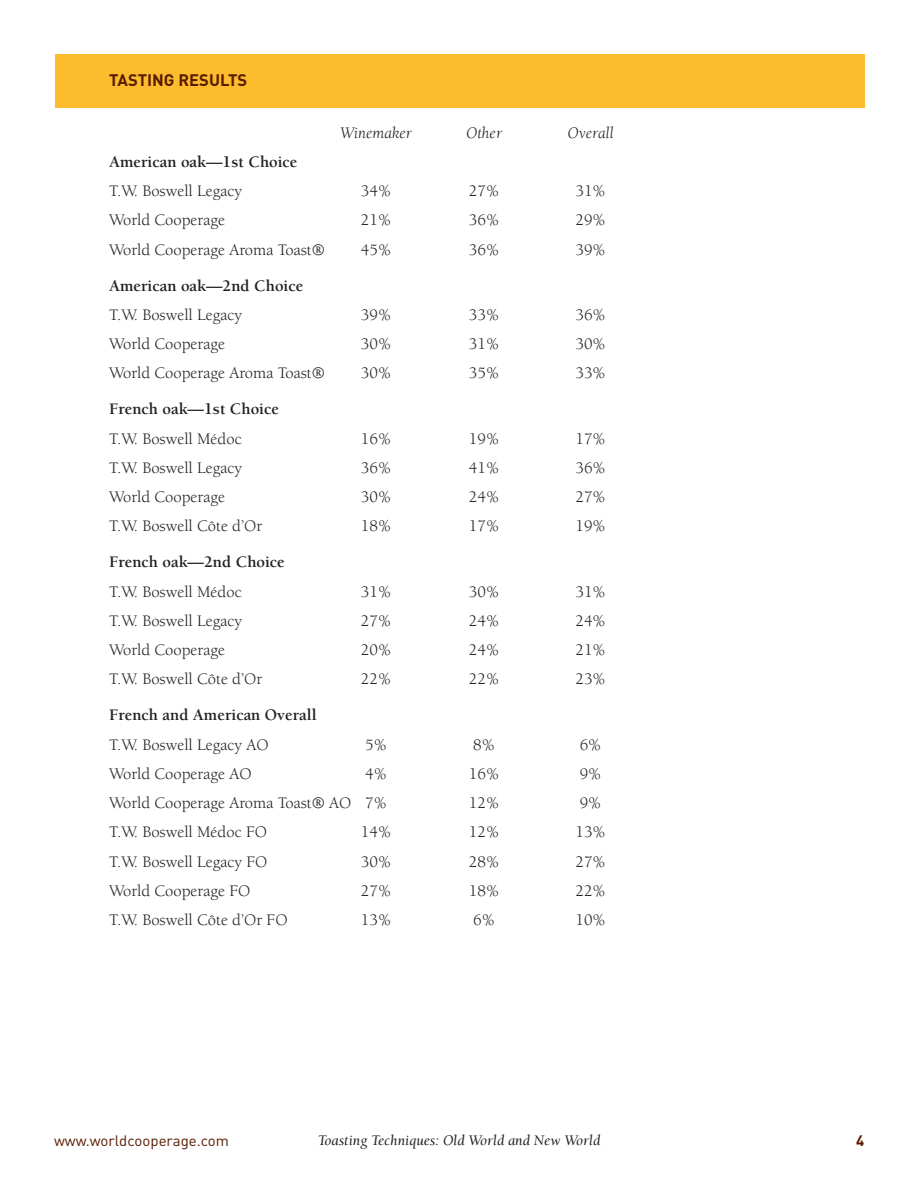
<style>
.page{position:relative;width:918px;height:1188px;background:#fff}
.page>*{position:absolute;margin:0;border:0;box-sizing:border-box;transform-origin:0 0}
.t1{font:16.5px "Berkeley";color:#231f20}
.t2{font:700 16.5px "Berkeley";color:#231f20}
.t3{font:italic 16.5px "Berkeley";color:#231f20}
.t4{font:700 16.5px "DIN";color:#581c00}
.t5{font:italic 15px "Berkeley";color:#231f20}
.t6{font:15px "DIN";color:#581c00}
.t7{font:700 15px "DIN";color:#581c00}
</style>
<div class="page">
<div style="left:55px;top:54px;width:810px;height:54px;background:#fdbb2e"></div>
<p class="t4" style="left:109px;top:69px;width:140px">TASTING RESULTS</p>
<p class="t3" style="left:340px;top:124px;width:73px">Winemaker</p>
<p class="t3" style="left:466px;top:124px;width:38px">Other</p>
<p class="t3" style="left:567px;top:124px;width:48px">Overall</p>
<p class="t2" style="left:109px;top:153px;width:190px">American oak—1st Choice</p>
<p class="t1" style="left:109px;top:182px;width:135px">T.W. Boswell Legacy</p>
<p class="t1" style="left:361px;top:182px;width:32px">34%</p>
<p class="t1" style="left:469px;top:182px;width:32px">27%</p>
<p class="t1" style="left:575px;top:182px;width:32px">31%</p>
<p class="t1" style="left:109px;top:211px;width:118px">World Cooperage</p>
<p class="t1" style="left:361px;top:211px;width:32px">21%</p>
<p class="t1" style="left:469px;top:211px;width:32px">36%</p>
<p class="t1" style="left:575px;top:211px;width:32px">29%</p>
<p class="t1" style="left:109px;top:241px;width:217px">World Cooperage Aroma Toast®</p>
<p class="t1" style="left:361px;top:241px;width:32px">45%</p>
<p class="t1" style="left:469px;top:241px;width:32px">36%</p>
<p class="t1" style="left:575px;top:241px;width:32px">39%</p>
<p class="t2" style="left:109px;top:277px;width:196px">American oak—2nd Choice</p>
<p class="t1" style="left:109px;top:306px;width:135px">T.W. Boswell Legacy</p>
<p class="t1" style="left:361px;top:306px;width:32px">39%</p>
<p class="t1" style="left:469px;top:306px;width:32px">33%</p>
<p class="t1" style="left:575px;top:306px;width:32px">36%</p>
<p class="t1" style="left:109px;top:335px;width:118px">World Cooperage</p>
<p class="t1" style="left:361px;top:335px;width:32px">30%</p>
<p class="t1" style="left:469px;top:335px;width:32px">31%</p>
<p class="t1" style="left:575px;top:335px;width:32px">30%</p>
<p class="t1" style="left:109px;top:364px;width:217px">World Cooperage Aroma Toast®</p>
<p class="t1" style="left:361px;top:364px;width:32px">30%</p>
<p class="t1" style="left:469px;top:364px;width:32px">35%</p>
<p class="t1" style="left:575px;top:364px;width:32px">33%</p>
<p class="t2" style="left:109px;top:400px;width:172px">French oak—1st Choice</p>
<p class="t1" style="left:109px;top:430px;width:134px">T.W. Boswell Médoc</p>
<p class="t1" style="left:361px;top:430px;width:32px">16%</p>
<p class="t1" style="left:469px;top:430px;width:32px">19%</p>
<p class="t1" style="left:575px;top:430px;width:32px">17%</p>
<p class="t1" style="left:109px;top:459px;width:135px">T.W. Boswell Legacy</p>
<p class="t1" style="left:361px;top:459px;width:32px">36%</p>
<p class="t1" style="left:469px;top:459px;width:32px">41%</p>
<p class="t1" style="left:575px;top:459px;width:32px">36%</p>
<p class="t1" style="left:109px;top:488px;width:118px">World Cooperage</p>
<p class="t1" style="left:361px;top:488px;width:32px">30%</p>
<p class="t1" style="left:469px;top:488px;width:32px">24%</p>
<p class="t1" style="left:575px;top:488px;width:32px">27%</p>
<p class="t1" style="left:109px;top:518px;width:155px">T.W. Boswell Côte d’Or</p>
<p class="t1" style="left:361px;top:518px;width:32px">18%</p>
<p class="t1" style="left:469px;top:518px;width:32px">17%</p>
<p class="t1" style="left:575px;top:518px;width:32px">19%</p>
<p class="t2" style="left:109px;top:553px;width:177px">French oak—2nd Choice</p>
<p class="t1" style="left:109px;top:583px;width:134px">T.W. Boswell Médoc</p>
<p class="t1" style="left:361px;top:583px;width:32px">31%</p>
<p class="t1" style="left:469px;top:583px;width:32px">30%</p>
<p class="t1" style="left:575px;top:583px;width:32px">31%</p>
<p class="t1" style="left:109px;top:612px;width:135px">T.W. Boswell Legacy</p>
<p class="t1" style="left:361px;top:612px;width:32px">27%</p>
<p class="t1" style="left:469px;top:612px;width:32px">24%</p>
<p class="t1" style="left:575px;top:612px;width:32px">24%</p>
<p class="t1" style="left:109px;top:641px;width:118px">World Cooperage</p>
<p class="t1" style="left:361px;top:641px;width:32px">20%</p>
<p class="t1" style="left:469px;top:641px;width:32px">24%</p>
<p class="t1" style="left:575px;top:641px;width:32px">21%</p>
<p class="t1" style="left:109px;top:671px;width:155px">T.W. Boswell Côte d’Or</p>
<p class="t1" style="left:361px;top:671px;width:32px">22%</p>
<p class="t1" style="left:469px;top:671px;width:32px">22%</p>
<p class="t1" style="left:575px;top:671px;width:32px">23%</p>
<p class="t2" style="left:109px;top:706px;width:209px">French and American Overall</p>
<p class="t1" style="left:109px;top:736px;width:161px">T.W. Boswell Legacy AO</p>
<p class="t1" style="left:365px;top:736px;width:23px">5%</p>
<p class="t1" style="left:473px;top:736px;width:23px">8%</p>
<p class="t1" style="left:580px;top:736px;width:23px">6%</p>
<p class="t1" style="left:109px;top:765px;width:144px">World Cooperage AO</p>
<p class="t1" style="left:365px;top:765px;width:23px">4%</p>
<p class="t1" style="left:469px;top:765px;width:32px">16%</p>
<p class="t1" style="left:580px;top:765px;width:23px">9%</p>
<p class="t1" style="left:109px;top:794px;width:279px">World Cooperage Aroma Toast® AO 7%</p>
<p class="t1" style="left:469px;top:794px;width:32px">12%</p>
<p class="t1" style="left:580px;top:794px;width:23px">9%</p>
<p class="t1" style="left:109px;top:824px;width:160px">T.W. Boswell Médoc FO</p>
<p class="t1" style="left:361px;top:824px;width:32px">14%</p>
<p class="t1" style="left:469px;top:824px;width:32px">12%</p>
<p class="t1" style="left:575px;top:824px;width:32px">13%</p>
<p class="t1" style="left:109px;top:853px;width:160px">T.W. Boswell Legacy FO</p>
<p class="t1" style="left:361px;top:853px;width:32px">30%</p>
<p class="t1" style="left:469px;top:853px;width:32px">28%</p>
<p class="t1" style="left:575px;top:853px;width:32px">27%</p>
<p class="t1" style="left:109px;top:882px;width:143px">World Cooperage FO</p>
<p class="t1" style="left:361px;top:882px;width:32px">27%</p>
<p class="t1" style="left:469px;top:882px;width:32px">18%</p>
<p class="t1" style="left:575px;top:882px;width:32px">22%</p>
<p class="t1" style="left:109px;top:911px;width:180px">T.W. Boswell Côte d’Or FO</p>
<p class="t1" style="left:361px;top:911px;width:32px">13%</p>
<p class="t1" style="left:473px;top:911px;width:23px">6%</p>
<p class="t1" style="left:575px;top:911px;width:32px">10%</p>
<p class="t6" style="left:54px;top:1131px;width:177px">www.worldcooperage.com</p>
<p class="t5" style="left:318px;top:1133px;width:284px">Toasting Techniques: Old World and New World</p>
<p class="t7" style="left:856px;top:1131px;width:10px">4</p>
</div>
